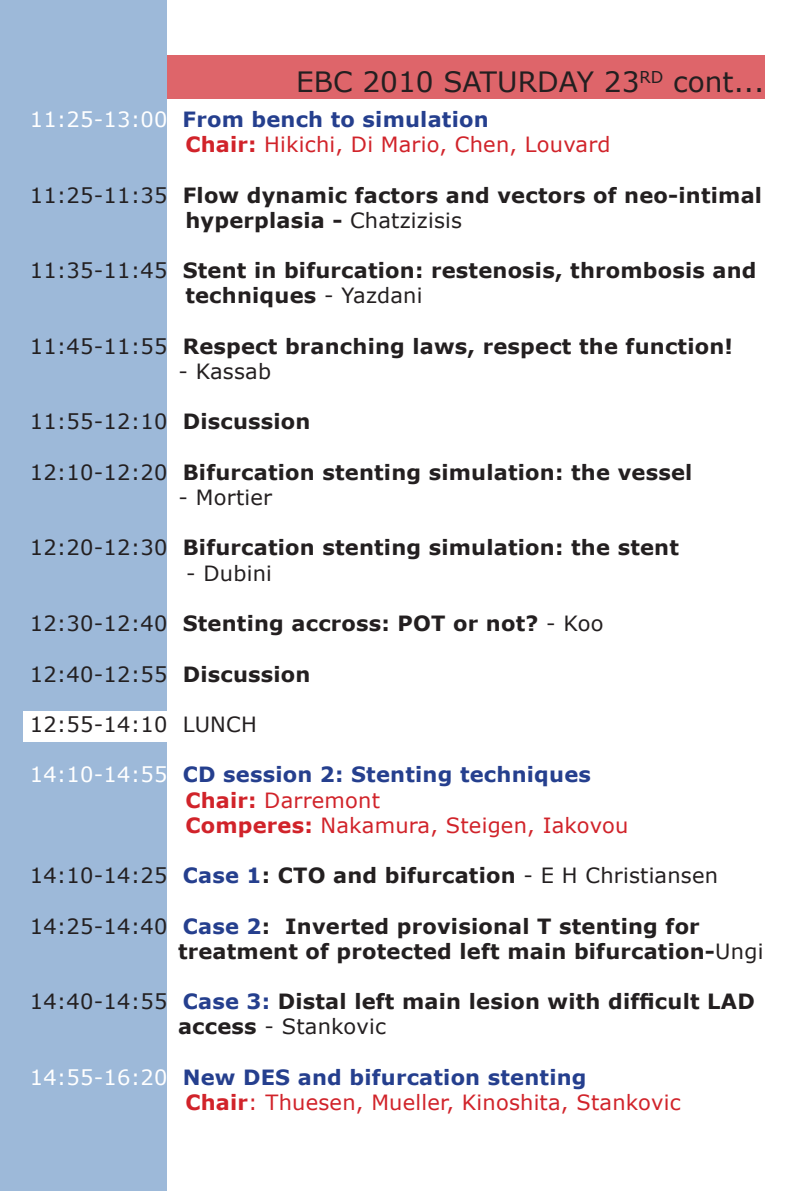
<style>
.page{position:relative;width:794px;height:1191px;background:#fff}
.page>*{position:absolute;margin:0;border:0;box-sizing:border-box;transform-origin:0 0}
.t1{font:28px "Verdana";color:#231f20}
.t2{font:700 21px/25.2px "Verdana";letter-spacing:.01em;color:#231f20}
.t3{font:21px/25.2px "Verdana";letter-spacing:.01em;color:#d1232a}
.t4{font:21px "Verdana";letter-spacing:.01em;color:#231f20}
.t5{font:700 21px/25.2px "Verdana";letter-spacing:.01em;color:#253f8e}
.s1{font-weight:400;color:#fff}
.s2{font-weight:700}
.s3{font-weight:400}
.s4{color:#d1232a}
.s5{font-weight:400;color:#d1232a}
.s6{font-weight:700;color:#253f8e}
.s7{color:#253f8e}
.s8{color:#fff}
</style>
<div class="page">
<div style="left:0;top:0;width:167px;height:1191px;background:#9db9d9"></div>
<div style="left:167px;top:56px;width:597px;height:43px;background:#de656a"></div>
<div style="left:23px;top:711px;width:265px;height:30px;background:#fff"></div>
<p class="t1" style="left:296px;top:64px;width:469px">EBC 2010 SATURDAY 23<sup>RD</sup> cont...</p>
<p class="t5" style="left:30px;top:106px;width:460px"><span class="s1">11:25-13:00</span> From bench to simulation</p>
<p class="t3" style="left:185px;top:131px;width:427px"><span class="s2">Chair:</span> Hikichi, Di Mario, Chen, Louvard</p>
<p class="t2" style="left:185px;top:182px;width:578px;text-indent:-156px"><span class="s3">11:25-11:35</span> Flow dynamic factors and vectors of neo-intimal hyperplasia - <span class="s3">Chatzizisis</span></p>
<p class="t2" style="left:185px;top:257px;width:573px;text-indent:-156px"><span class="s3">11:35-11:45</span> Stent in bifurcation: restenosis, thrombosis and techniques <span class="s3">- Yazdani</span></p>
<p class="t2" style="left:30px;top:333px;width:704px"><span class="s3">11:45-11:55</span> Respect branching laws, respect the function!</p>
<p class="t4" style="left:179px;top:358px;width:94px">- Kassab</p>
<p class="t4" style="left:30px;top:408px;width:282px">11:55-12:10 <span class="s2">Discussion</span></p>
<p class="t2" style="left:30px;top:459px;width:664px"><span class="s3">12:10-12:20</span> Bifurcation stenting simulation: the vessel</p>
<p class="t4" style="left:179px;top:484px;width:95px">- Mortier</p>
<p class="t2" style="left:30px;top:534px;width:651px"><span class="s3">12:20-12:30</span> Bifurcation stenting simulation: the stent</p>
<p class="t4" style="left:186px;top:559px;width:87px">- Dubini</p>
<p class="t2" style="left:30px;top:610px;width:575px"><span class="s3">12:30-12:40</span> Stenting accross: POT or not? <span class="s3">- Koo</span></p>
<p class="t4" style="left:30px;top:660px;width:282px">12:40-12:55 <span class="s2">Discussion</span></p>
<p class="t4" style="left:30px;top:711px;width:229px">12:55-14:10 LUNCH</p>
<p class="t5" style="left:185px;top:761px;width:407px;text-indent:-156px"><span class="s1">14:10-14:55</span> CD session 2: Stenting techniques<br><span class="s4">Chair:</span> <span class="s5">Darremont</span></p>
<p class="t3" style="left:185px;top:812px;width:444px"><span class="s2">Comperes:</span> Nakamura, Steigen, Iakovou</p>
<p class="t4" style="left:30px;top:862px;width:690px">14:10-14:25 <span class="s6">Case 1</span><span class="s2">: CTO and bifurcation</span> - E H Christiansen</p>
<p class="t2" style="left:178px;top:912px;width:587px;text-indent:-148px"><span class="s3">14:25-14:40</span> <span class="s7">Case 2</span>: Inverted provisional T stenting for treatment of protected left main bifurcation-<span class="s3">Ungi</span></p>
<p class="t2" style="left:178px;top:988px;width:578px;text-indent:-148px"><span class="s3">14:40-14:55</span> <span class="s7">Case 3:</span> Distal left main lesion with difficult LAD access <span class="s3">- Stankovic</span></p>
<p class="t3" style="left:185px;top:1064px;width:497px;text-indent:-156px"><span class="s8">14:55-16:20</span> <span class="s6">New DES and bifurcation stenting<br></span><span class="s2">Chair</span>: Thuesen, Mueller, Kinoshita, Stankovic</p>
</div>
